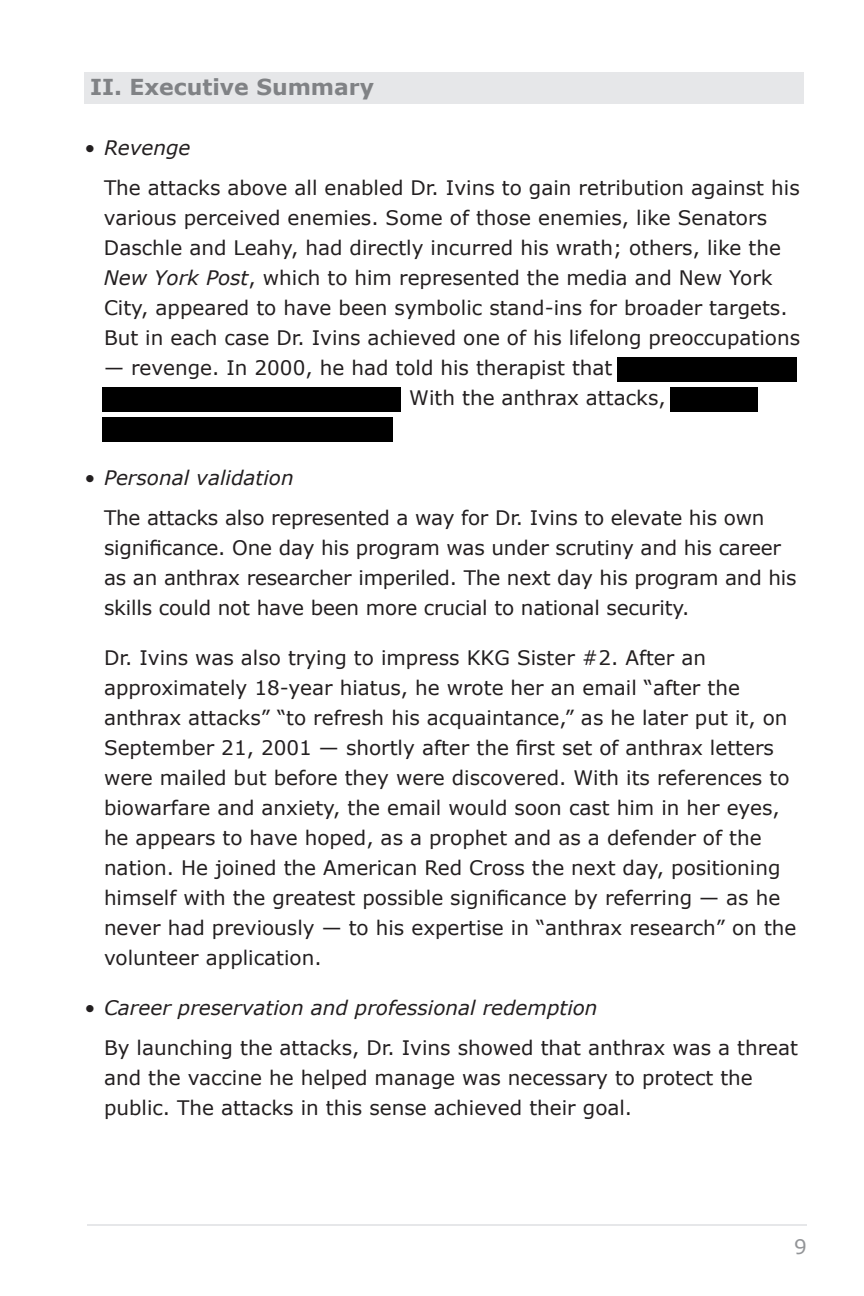
<style>
.page{position:relative;width:864px;height:1296px;background:#fff}
.page>*{position:absolute;margin:0;border:0;box-sizing:border-box;transform-origin:0 0}
.t1{font:700 22px "Verdana";color:#808285}
.t2{font:20px/30px "Verdana";color:#231f20}
.t3{font:italic 20px "Verdana";color:#231f20}
.t4{font:20px "Verdana";color:#939598}
.s1{font-style:italic}
</style>
<div class="page">
<div style="left:84px;top:72px;width:720px;height:32px;background:#e6e7e9"></div>
<hr style="left:87px;top:1224px;width:720px;height:2px;background:#e6e7e9">
<div style="left:618px;top:357px;width:179px;height:24px;background:#000"></div>
<div style="left:102px;top:387px;width:298px;height:24px;background:#000"></div>
<div style="left:671px;top:387px;width:87px;height:24px;background:#000"></div>
<div style="left:102px;top:417px;width:291px;height:24px;background:#000"></div>
<p class="t1" style="left:90px;top:73px;width:286px">II. Executive Summary</p>
<p class="t3" style="left:84px;top:135px;width:108px">• Revenge</p>
<p class="t2" style="left:104px;top:172px;width:698px">The attacks above all enabled Dr. Ivins to gain retribution against his various perceived enemies. Some of those enemies, like Senators Daschle and Leahy, had directly incurred his wrath; others, like the <span class="s1">New York Post</span>, which to him represented the media and New York City, appeared to have been symbolic stand-ins for broader targets.<br>But in each case Dr. Ivins achieved one of his lifelong preoccupations</p>
<p class="t2" style="left:409px;top:352px;width:258px;text-indent:-305px">— revenge. In 2000, he had told his therapist that<br>With the anthrax attacks,</p>
<p class="t3" style="left:84px;top:465px;width:211px">• Personal validation</p>
<p class="t2" style="left:104px;top:502px;width:694px">The attacks also represented a way for Dr. Ivins to elevate his own significance. One day his program was under scrutiny and his career as an anthrax researcher imperiled. The next day his program and his skills could not have been more crucial to national security.</p>
<p class="t2" style="left:104px;top:642px;width:694px">Dr. Ivins was also trying to impress KKG Sister #2. After an approximately 18-year hiatus, he wrote her an email “after the anthrax attacks” “to refresh his acquaintance,” as he later put it, on September 21, 2001 — shortly after the first set of anthrax letters were mailed but before they were discovered. With its references to biowarfare and anxiety, the email would soon cast him in her eyes, he appears to have hoped, as a prophet and as a defender of the nation. He joined the American Red Cross the next day, positioning himself with the greatest possible significance by referring — as he never had previously — to his expertise in “anthrax research” on the volunteer application.</p>
<p class="t3" style="left:84px;top:995px;width:515px">• Career preservation and professional redemption</p>
<p class="t2" style="left:104px;top:1032px;width:696px">By launching the attacks, Dr. Ivins showed that anthrax was a threat and the vaccine he helped manage was necessary to protect the public. The attacks in this sense achieved their goal.</p>
<p class="t4" style="left:794px;top:1234px;width:14px">9</p>
</div>
